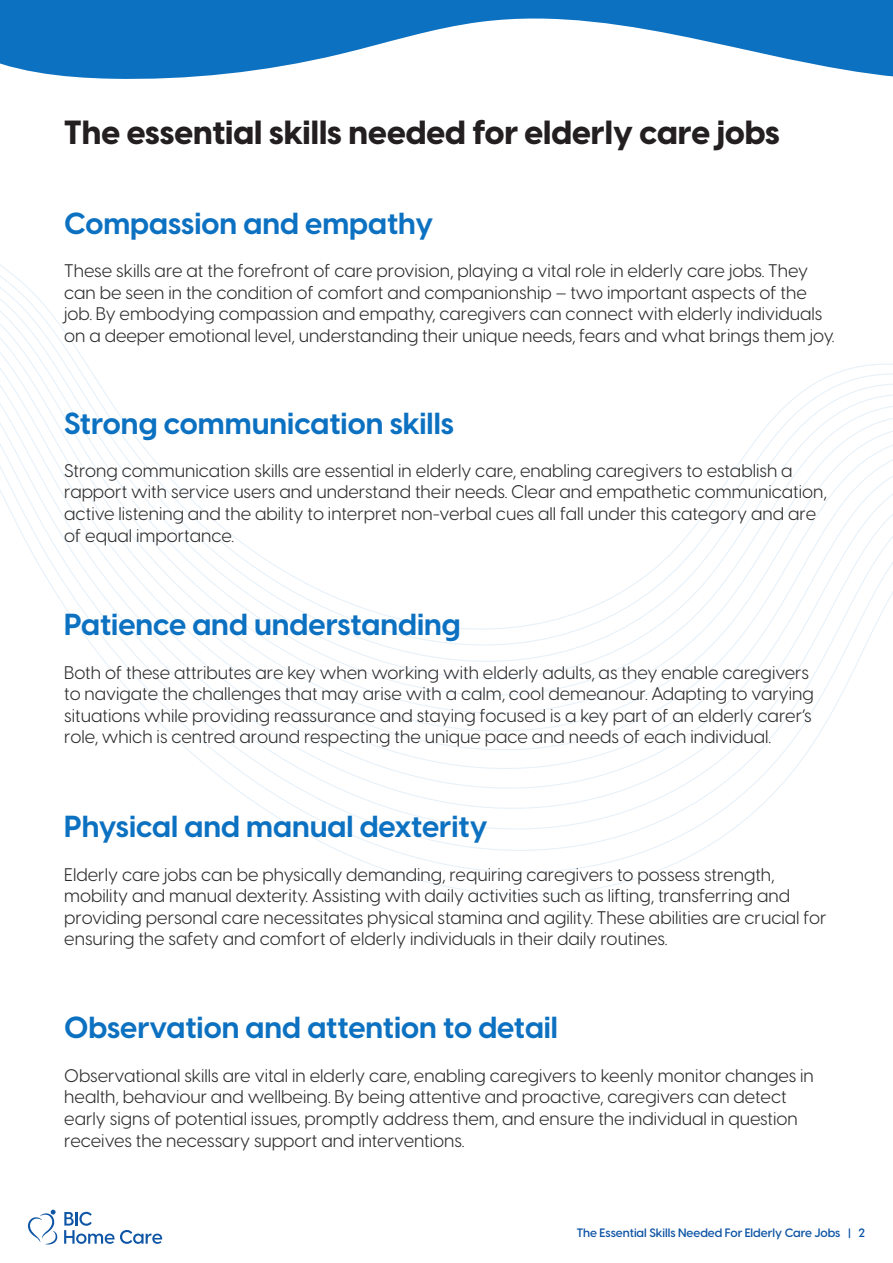
<style>
.page{position:relative;width:893px;height:1263px;background:#fff}
.page>*{position:absolute;margin:0;border:0;box-sizing:border-box;transform-origin:0 0}
.t1{font:800 33px "Visby CF";color:#231f20}
.t2{font:700 30px "Visby CF";color:#0c71c1}
.t3{font:18px/21.6px "Visby CF";color:#2d2c2c}
.t4{font:600 12px "Visby CF";color:#0f55a5}
</style>
<div class="page">
<svg style="left:28px;top:1210px;width:30px;height:35px"></svg>
<svg style="left:64px;top:1212px;width:99px;height:32px"></svg>
<svg style="left:0;top:0;width:893px;height:79px;fill:#0c71c1"></svg>
<svg style="left:0;top:330px;width:893px;height:443px"></svg>
<h1 class="t1" style="left:64px;top:111px;width:717px">The essential skills needed for elderly care jobs</h1>
<h2 class="t2" style="left:64px;top:204px;width:371px">Compassion and empathy</h2>
<p class="t3" style="left:64px;top:260px;width:772px">These skills are at the forefront of care provision, playing a vital role in elderly care jobs. They can be seen in the condition of comfort and companionship – two important aspects of the job. By embodying compassion and empathy, caregivers can connect with elderly individuals on a deeper emotional level, understanding their unique needs, fears and what brings them joy.</p>
<h2 class="t2" style="left:64px;top:404px;width:391px">Strong communication skills</h2>
<p class="t3" style="left:64px;top:460px;width:764px">Strong communication skills are essential in elderly care, enabling caregivers to establish a rapport with service users and understand their needs. Clear and empathetic communication, active listening and the ability to interpret non-verbal cues all fall under this category and are of equal importance.</p>
<h2 class="t2" style="left:64px;top:606px;width:398px">Patience and understanding</h2>
<p class="t3" style="left:64px;top:661px;width:751px">Both of these attributes are key when working with elderly adults, as they enable caregivers to navigate the challenges that may arise with a calm, cool demeanour. Adapting to varying situations while providing reassurance and staying focused is a key part of an elderly carer’s role, which is centred around respecting the unique pace and needs of each individual.</p>
<h2 class="t2" style="left:64px;top:807px;width:425px">Physical and manual dexterity</h2>
<p class="t3" style="left:64px;top:863px;width:764px">Elderly care jobs can be physically demanding, requiring caregivers to possess strength, mobility and manual dexterity. Assisting with daily activities such as lifting, transferring and providing personal care necessitates physical stamina and agility. These abilities are crucial for ensuring the safety and comfort of elderly individuals in their daily routines.</p>
<h2 class="t2" style="left:64px;top:1009px;width:495px">Observation and attention to detail</h2>
<p class="t3" style="left:64px;top:1064px;width:751px">Observational skills are vital in elderly care, enabling caregivers to keenly monitor changes in health, behaviour and wellbeing. By being attentive and proactive, caregivers can detect early signs of potential issues, promptly address them, and ensure the individual in question receives the necessary support and interventions.</p>
<p class="t4" style="left:577px;top:1225px;width:290px">The Essential Skills Needed For Elderly Care Jobs | 2</p>
</div>
